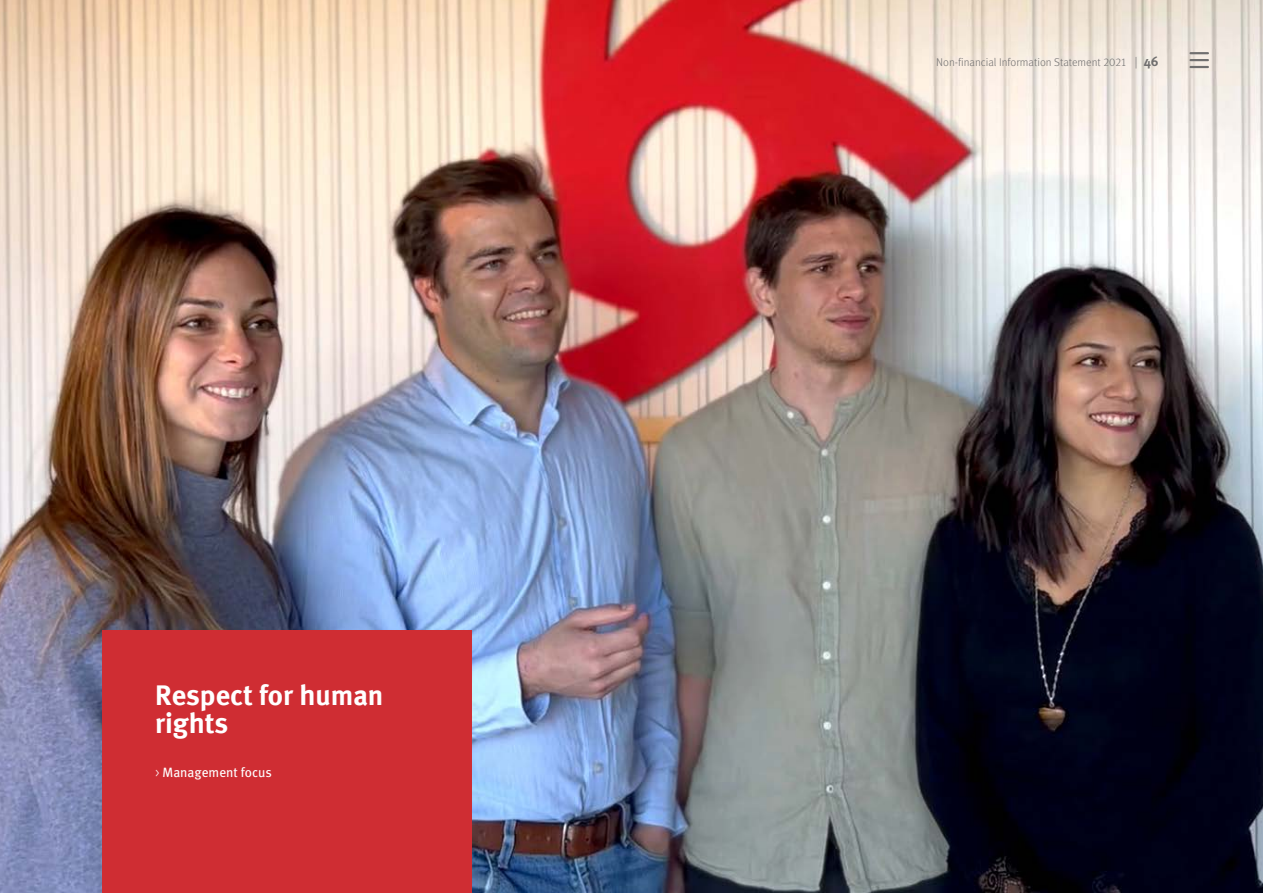
<style>
.page{position:relative;width:1263px;height:893px;background:#fff}
.page>*{position:absolute;margin:0;border:0;box-sizing:border-box;transform-origin:0 0}
.t1{font:28.5px/28.5px "Meta Bold LF";color:#fff}
.t2{font:13.5px "Meta Book LF";color:#fff}
.t3{font:11.25px "Meta Light LF";color:#706f6f}
.s1{font-family:"Meta";font-weight:300}
.s2{font-size:12px}
.s3{font-family:"Meta";font-weight:700;font-size:13.5px}
</style>
<div class="page">
<img style="left:0;top:0;width:1263px;height:893px">
<div style="left:102px;top:630px;width:370px;height:263px;background:#cf2d33"></div>
<svg style="left:1189px;top:52px;width:20px;height:16px"></svg>
<h1 class="t1" style="left:155px;top:680px;width:230px">Respect for human rights</h1>
<p class="t2" style="left:155px;top:764px;width:118px"><span class="s1">&gt;</span> Management focus</p>
<p class="t3" style="left:936px;top:56px;width:224px">Non-financial Information Statement 2021 <span class="s2">|</span> <span class="s3">46</span></p>
</div>
